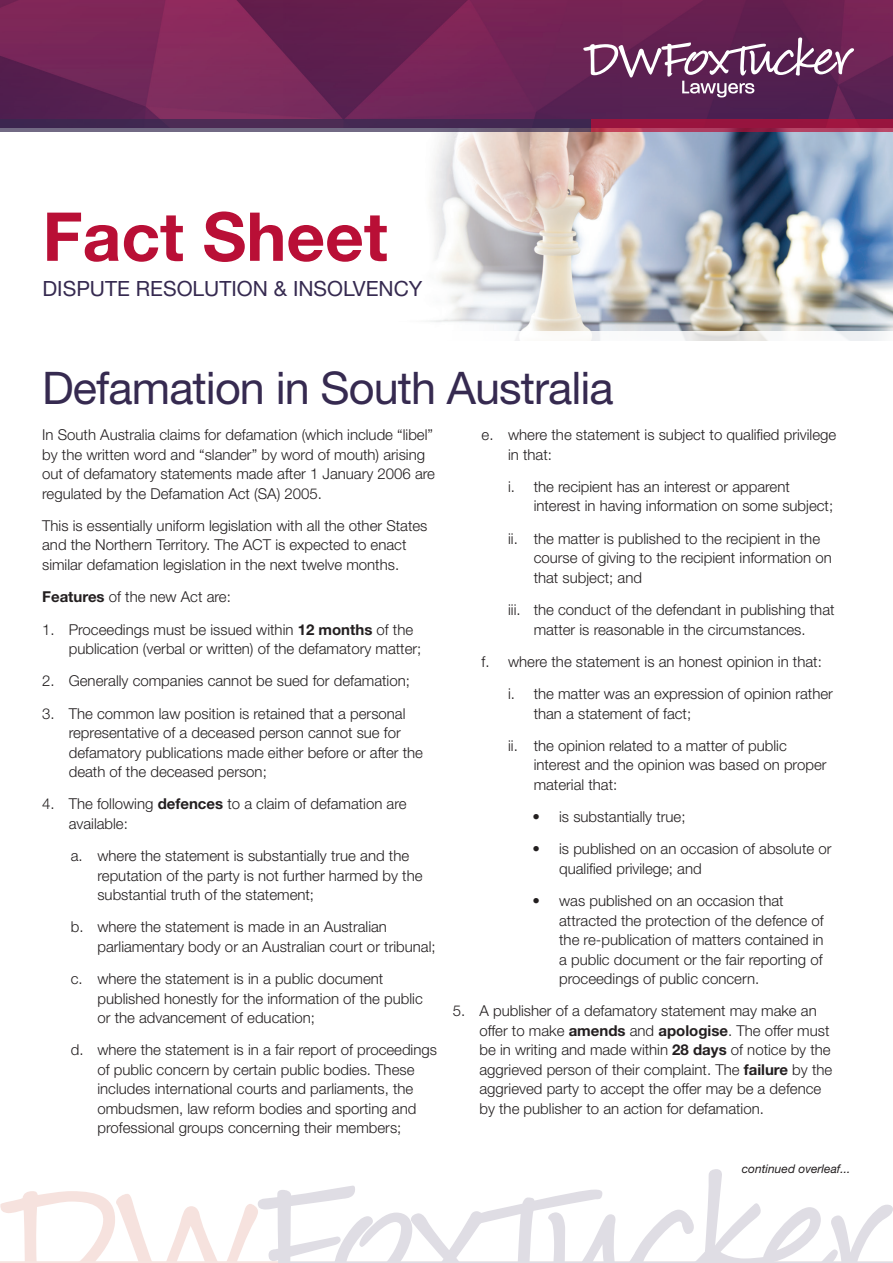
<style>
.page{position:relative;width:893px;height:1263px;background:#fff}
.page>*{position:absolute;margin:0;border:0;box-sizing:border-box;transform-origin:0 0}
.t1{font:700 67.5px "Helvetica Neue LT Std";color:#b90f36}
.t2{font:45px "Helvetica Neue LT Std";letter-spacing:-.02em;color:#362a50}
.t3{font:21px "Helvetica Neue LT Std";color:#362a50}
.t4{font:300 15px/19.5px "Helvetica Neue LT Std";color:#231f20}
.t5{font:italic 12px "Helvetica Neue LT Std";color:#231f20}
.s1{font-weight:700}
</style>
<div class="page">
<img style="left:0;top:0;width:893px;height:332px">
<svg style="left:0;top:119px;width:591px;height:13px;background:#513b60"></svg>
<svg style="left:591px;top:119px;width:302px;height:13px;background:#9f2047"></svg>
<svg style="left:583px;top:37px;width:271px;height:60px;background:#794870"></svg>
<svg style="left:0;top:1169px;width:893px;height:94px"></svg>
<p class="t1" style="left:43px;top:195px;width:347px">Fact Sheet</p>
<p class="t3" style="left:43px;top:276px;width:381px">DISPUTE RESOLUTION &amp; INSOLVENCY</p>
<p class="t2" style="left:42px;top:361px;width:573px">Defamation in South Australia</p>
<p class="t4" style="left:42px;top:425px;width:394px">In South Australia claims for defamation (which include “libel” by the written word and “slander” by word of mouth) arising out of defamatory statements made after 1 January 2006 are regulated by the Defamation Act (SA) 2005.</p>
<p class="t4" style="left:42px;top:516px;width:387px">This is essentially uniform legislation with all the other States and the Northern Territory. The ACT is expected to enact similar defamation legislation in the next twelve months.</p>
<p class="t4" style="left:42px;top:587px;width:190px"><span class="s1">Features</span> of the new Act are:</p>
<p class="t4" style="left:69px;top:619px;width:354px;text-indent:-27px">1. Proceedings must be issued within <span class="s1">12 months</span> of the publication (verbal or written) of the defamatory matter;</p>
<p class="t4" style="left:42px;top:671px;width:369px">2. Generally companies cannot be sued for defamation;</p>
<p class="t4" style="left:69px;top:703px;width:356px;text-indent:-27px">3. The common law position is retained that a personal representative of a deceased person cannot sue for defamatory publications made either before or after the death of the deceased person;</p>
<p class="t4" style="left:69px;top:794px;width:339px;text-indent:-27px">4. The following <span class="s1">defences</span> to a claim of defamation are available:</p>
<p class="t4" style="left:97px;top:846px;width:327px;text-indent:-27px">a. where the statement is substantially true and the reputation of the party is not further harmed by the substantial truth of the statement;</p>
<p class="t4" style="left:97px;top:917px;width:340px;text-indent:-27px">b. where the statement is made in an Australian parliamentary body or an Australian court or tribunal;</p>
<p class="t4" style="left:97px;top:969px;width:327px;text-indent:-27px">c. where the statement is in a public document published honestly for the information of the public or the advancement of education;</p>
<p class="t4" style="left:97px;top:1040px;width:341px;text-indent:-27px">d. where the statement is in a fair report of proceedings of public concern by certain public bodies. These includes international courts and parliaments, the ombudsmen, law reform bodies and sporting and professional groups concerning their members;</p>
<p class="t4" style="left:508px;top:425px;width:330px;text-indent:-27px">e. where the statement is subject to qualified privilege in that:</p>
<p class="t4" style="left:534px;top:477px;width:301px;text-indent:-26px">i. the recipient has an interest or apparent interest in having information on some subject;</p>
<p class="t4" style="left:534px;top:528px;width:300px;text-indent:-26px">ii. the matter is published to the recipient in the course of giving to the recipient information on that subject; and</p>
<p class="t4" style="left:508px;top:600px;width:328px;text-align:center">iii. the conduct of the defendant in publishing that matter is reasonable in the circumstances.</p>
<p class="t4" style="left:482px;top:651px;width:342px">f. where the statement is an honest opinion in that:</p>
<p class="t4" style="left:534px;top:684px;width:301px;text-indent:-26px">i. the matter was an expression of opinion rather than a statement of fact;</p>
<p class="t4" style="left:534px;top:735px;width:294px;text-indent:-26px">ii. the opinion related to a matter of public interest and the opinion was based on proper material that:</p>
<p class="t4" style="left:533px;top:807px;width:154px">• is substantially true;</p>
<p class="t4" style="left:559px;top:839px;width:274px;text-indent:-27px">• is published on an occasion of absolute or qualified privilege; and</p>
<p class="t4" style="left:559px;top:891px;width:266px;text-indent:-27px">• was published on an occasion that attracted the protection of the defence of the re-publication of matters contained in a public document or the fair reporting of proceedings of public concern.</p>
<p class="t4" style="left:479px;top:1001px;width:354px;text-indent:-27px">5. A publisher of a defamatory statement may make an offer to make <span class="s1">amends</span> and <span class="s1">apologise</span>. The offer must be in writing and made within <span class="s1">28 days</span> of notice by the aggrieved person of their complaint. The <span class="s1">failure</span> by the aggrieved party to accept the offer may be a defence by the publisher to an action for defamation.</p>
<p class="t5" style="left:742px;top:1161px;width:110px">continued overleaf...</p>
</div>
